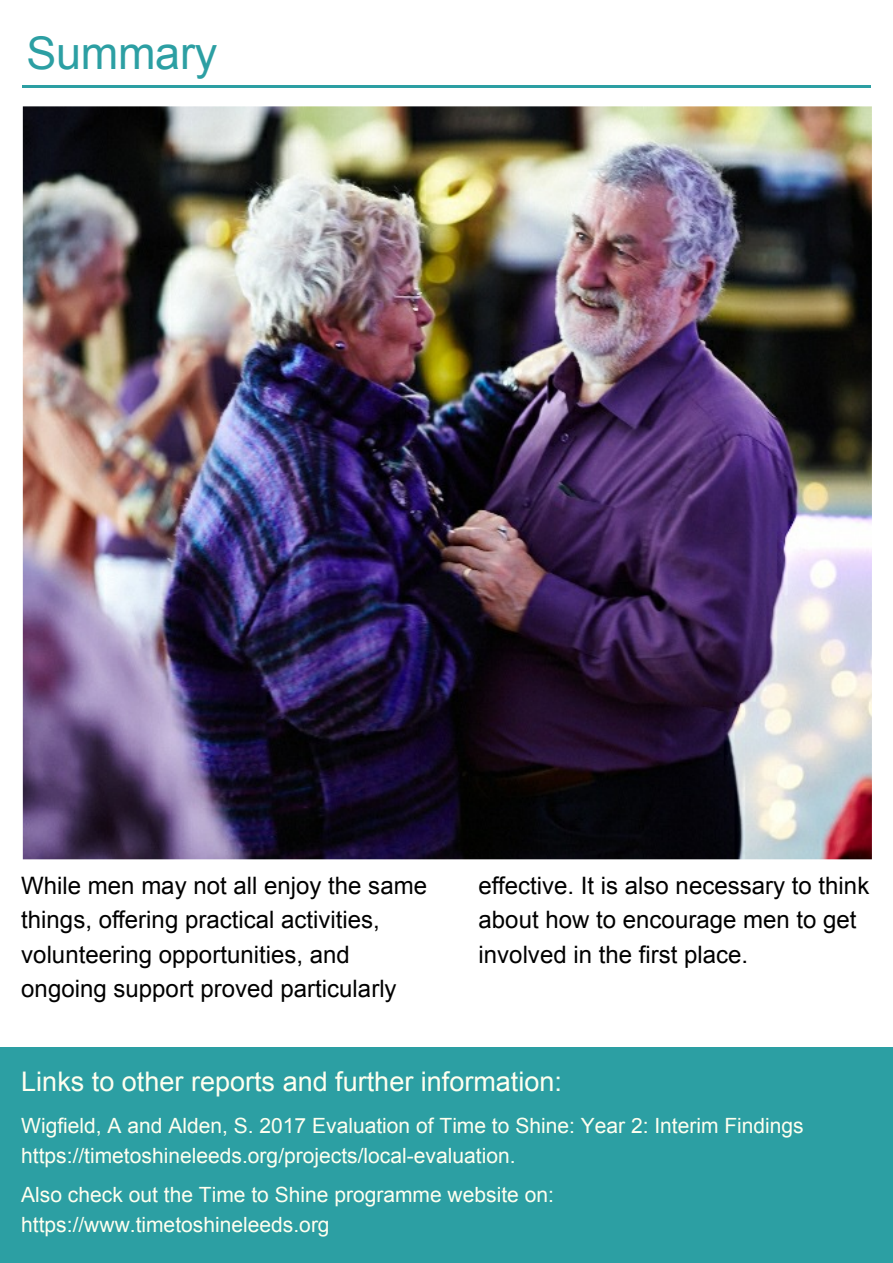
<style>
.page{position:relative;width:893px;height:1263px;background:#fff}
.page>*{position:absolute;margin:0;border:0;box-sizing:border-box;transform-origin:0 0}
.t1{font:45px "Arial";letter-spacing:-.005em;color:#2c9fa3}
.t2{font:27px "Arial";color:#fffff0}
.t3{font:24px/34.3px "Arial";color:#000}
.t4{font:21px/30.2px "Arial";color:#fffff0}
</style>
<div class="page">
<div style="left:0;top:1047px;width:893px;height:216px;background:#2c9fa3"></div>
<hr style="left:22px;top:85px;width:849px;height:2px;background:#2c9fa3">
<img style="left:23px;top:106px;width:849px;height:753px">
<h1 class="t1" style="left:27px;top:36px;width:192px">Summary</h1>
<p class="t3" style="left:21px;top:870px;width:407px">While men may not all enjoy the same things, offering practical activities, volunteering opportunities, and ongoing support proved particularly</p>
<p class="t3" style="left:479px;top:870px;width:392px">effective. It is also necessary to think about how to encourage men to get involved in the first place.</p>
<p class="t2" style="left:21px;top:1071px;width:542px">Links to other reports and further information:</p>
<p class="t4" style="left:21px;top:1112px;width:784px">Wigfield, A and Alden, S. 2017 Evaluation of Time to Shine: Year 2: Interim Findings https://timetoshineleeds.org/projects/local-evaluation.</p>
<p class="t4" style="left:21px;top:1182px;width:534px">Also check out the Time to Shine programme website on: https://www.timetoshineleeds.org</p>
</div>
